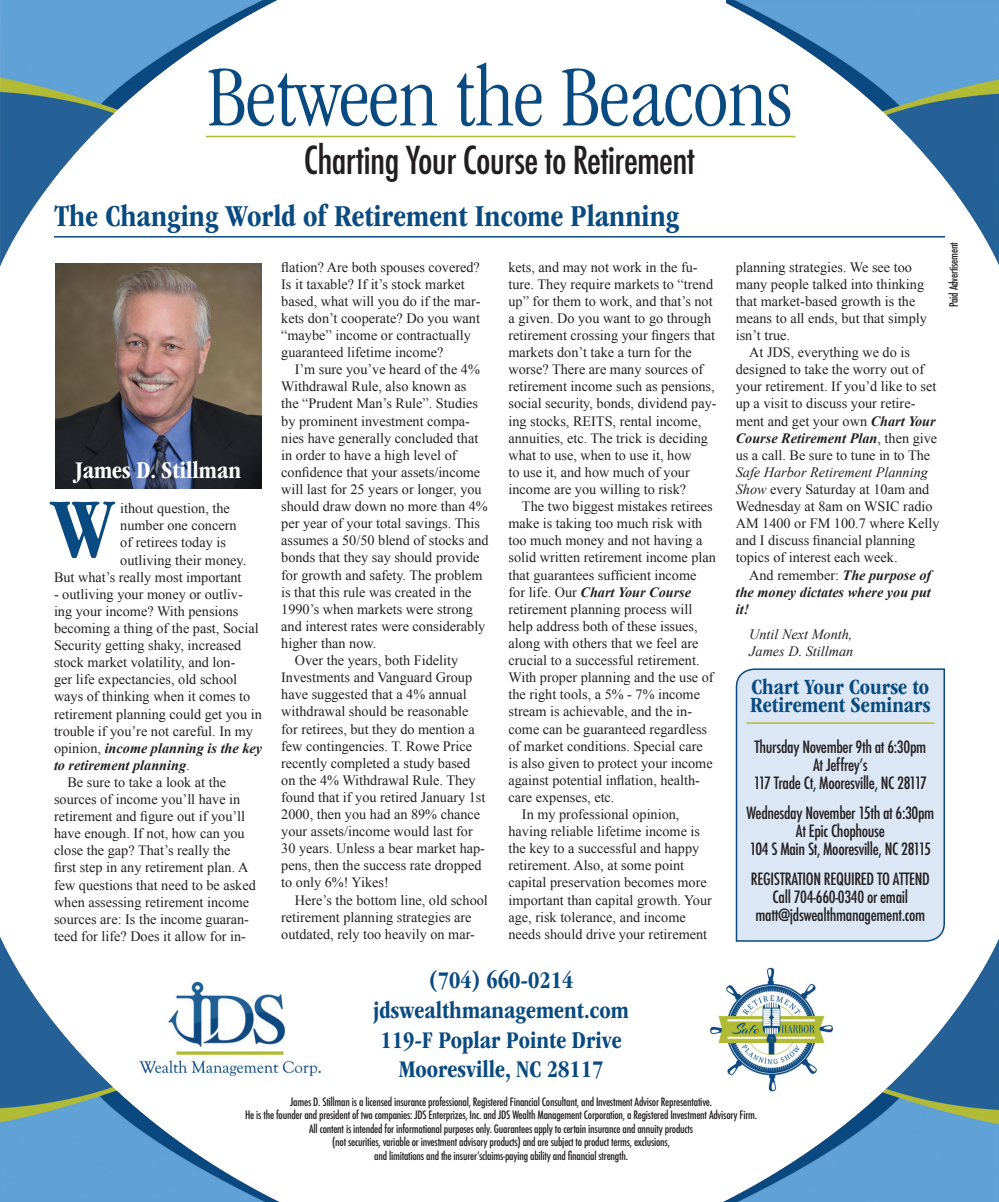
<style>
.page{position:relative;width:999px;height:1202px;background:#fff}
.page>*{position:absolute;margin:0;border:0;box-sizing:border-box;transform-origin:0 0}
.t1{font:300 condensed 88.5px "ITC Garamond Std";color:#094a80}
.t2{font:500 condensed 37.5px "Futura";letter-spacing:-.02em;color:#231f20}
.t3{font:700 condensed 31.5px "ITC Garamond Std";color:#094a80}
.t4{font:700 condensed 24.75px "ITC Garamond Std";color:#094a80}
.t5{font:700 condensed 24.75px "ITC Garamond Std";color:#fff}
.t6{font:700 condensed 22.5px/18px "ITC Garamond Std";color:#094a80}
.t7{font:500 condensed 16.5px "Futura";letter-spacing:-.02em;color:#231f20}
.t8{font:14.25px/17.1px "Times New Roman";color:#231f20}
.t9{font:italic 700 14.25px/17.1px "Times New Roman";color:#231f20;text-align:justify}
.t10{font:italic 14.25px "Times New Roman";color:#231f20}
.t11{font:500 condensed 11.25px "Futura";letter-spacing:-.02em;color:#231f20}
.s1{font-weight:700;font-style:italic}
.s2{font-style:italic}
.s3{font-weight:400;font-style:normal}
</style>
<div class="page">
<img style="left:0;top:936px;width:280px;height:266px">
<img style="left:727px;top:0;width:272px;height:266px">
<img style="left:723px;top:938px;width:276px;height:264px">
<img style="left:0;top:0;width:281px;height:294px">
<img style="left:136px;top:979px;width:185px;height:99px">
<img style="left:709px;top:965px;width:129px;height:130px">
<img style="left:55px;top:263px;width:206px;height:225px">
<svg style="left:49px;top:501px;width:66px;height:57px"></svg>
<hr style="left:206px;top:136px;width:590px;height:1px;background:#b2bb35">
<hr style="left:54px;top:236px;width:891px;height:1px;background:#094a80">
<div style="left:735px;top:668px;width:211px;height:274px;background:#dbe7f5"></div>
<hr style="left:746px;top:722px;width:188px;height:2px;background:#b2bb35">
<p class="t1" style="left:207px;top:48px;width:586px">Between the Beacons</p>
<p class="t2" style="left:304px;top:136px;width:393px">Charting Your Course to Retirement</p>
<p class="t3" style="left:54px;top:198px;width:627px">The Changing World of Retirement Income Planning</p>
<p class="t5" style="left:76px;top:456px;width:167px">James D. Stillman</p>
<p class="t8" style="left:120px;top:499px;width:111px">ithout question, the</p>
<p class="t8" style="left:120px;top:517px;width:118px">number one concern</p>
<p class="t8" style="left:120px;top:534px;width:107px">of retirees today is</p>
<p class="t8" style="left:120px;top:551px;width:128px">outliving their money.</p>
<p class="t8" style="left:54px;top:568px;width:189px">But what’s really most important</p>
<p class="t8" style="left:54px;top:585px;width:210px">- outliving your money or outliv&shy;ing your income? With pensions becoming a thing of the past, Social Security getting shaky, increased stock market volatility, and lon-<br>ger life expectancies, old school ways of thinking when it comes to retirement planning could get you in trouble if you’re not careful. In my opinion, <span class="s1">income planning is the key to retirement planning</span>.</p>
<p class="t8" style="left:54px;top:773px;width:203px;text-indent:13px">Be sure to take a look at the sources of income you’ll have in retirement and figure out if you’ll have enough. If not, how can you close the gap? That’s really the first step in any retirement plan. A few questions that need to be asked when assessing retirement income sources are: Is the income guaran&shy;teed for life? Does it allow for in-</p>
<p class="t8" style="left:281px;top:258px;width:201px">flation? Are both spouses covered?<br>Is it taxable? If it’s stock market based, what will you do if the mar&shy;kets don’t cooperate? Do you want “maybe” income or contractually guaranteed lifetime income?</p>
<p class="t8" style="left:281px;top:361px;width:209px;text-indent:13px">I’m sure you’ve heard of the 4%<br>Withdrawal Rule, also known as<br>the “Prudent Man’s Rule”. Studies by prominent investment compa&shy;nies have generally concluded that in order to have a high level of confidence that your assets/income will last for 25 years or longer, you should draw down no more than 4% per year of your total savings. This assumes a 50/50 blend of stocks and bonds that they say should provide for growth and safety. The problem is that this rule was created in the<br>1990’s when markets were strong and interest rates were considerably higher than now.</p>
<p class="t8" style="left:281px;top:651px;width:206px;text-indent:13px">Over the years, both Fidelity<br>Investments and Vanguard Group have suggested that a 4% annual withdrawal should be reasonable for retirees, but they do mention a few contingencies. T. Rowe Price recently completed a study based on the 4% Withdrawal Rule. They found that if you retired January 1st<br>2000, then you had an 89% chance your assets/income would last for<br>30 years. Unless a bear market hap&shy;pens, then the success rate dropped to only 6%! Yikes!</p>
<p class="t8" style="left:281px;top:891px;width:208px;text-indent:13px">Here’s the bottom line, old school retirement planning strategies are outdated, rely too heavily on mar-</p>
<p class="t8" style="left:508px;top:258px;width:210px">kets, and may not work in the fu&shy;ture. They require markets to “trend up” for them to work, and that’s not a given. Do you want to go through retirement crossing your fingers that markets don’t take a turn for the worse? There are many sources of retirement income such as pensions, social security, bonds, dividend pay&shy;ing stocks, REITS, rental income, annuities, etc. The trick is deciding what to use, when to use it, how<br>to use it, and how much of your income are you willing to risk?</p>
<p class="t8" style="left:508px;top:497px;width:209px;text-indent:13px">The two biggest mistakes retirees make is taking too much risk with too much money and not having a solid written retirement income plan that guarantees sufficient income for life. Our <span class="s1">Chart Your Course </span>retirement planning process will help address both of these issues, along with others that we feel are crucial to a successful retirement.<br>With proper planning and the use of the right tools, a 5% - 7% income stream is achievable, and the in&shy;come can be guaranteed regardless of market conditions. Special care<br>is also given to protect your income against potential inflation, health&shy;care expenses, etc.</p>
<p class="t8" style="left:508px;top:805px;width:205px;text-indent:13px">In my professional opinion, having reliable lifetime income is the key to a successful and happy retirement. Also, at some point capital preservation becomes more important than capital growth. Your age, risk tolerance, and income needs should drive your retirement</p>
<p class="t8" style="left:736px;top:258px;width:193px">planning strategies. We see too many people talked into thinking that market-based growth is the means to all ends, but that simply isn’t true.</p>
<p class="t8" style="left:736px;top:343px;width:205px;text-indent:13px">At JDS, everything we do is designed to take the worry out of your retirement. If you’d like to set up a visit to discuss your retire&shy;ment and get your own <span class="s1">Chart Your<br>Course Retirement Plan</span>, then give us a call. Be sure to tune in to The<br><span class="s2">Safe Harbor Retirement Planning<br>Show</span> every Saturday at 10am and<br>Wednesday at 8am on WSIC radio<br>AM 1400 or FM 100.7 where Kelly and I discuss financial planning topics of interest each week.</p>
<p class="t9" style="left:736px;top:566px;width:197px;text-indent:13px"><span class="s3">And remember:</span> The purpose of the money dictates where you put it!</p>
<p class="t10" style="left:749px;top:624px;width:105px">Until Next Month,</p>
<p class="t10" style="left:749px;top:641px;width:106px">James D. Stillman</p>
<p class="t6" style="left:750px;top:678px;width:182px">Chart Your Course to<br>Retirement Seminars</p>
<p class="t7" style="left:755px;top:736px;width:173px">Thursday November 9th at 6:30pm</p>
<p class="t7" style="left:813px;top:754px;width:56px">At Jeffrey’s</p>
<p class="t7" style="left:754px;top:772px;width:175px">117 Trade Ct, Mooresville, NC 28117</p>
<p class="t7" style="left:746px;top:802px;width:189px">Wednesday November 15th at 6:30pm</p>
<p class="t7" style="left:796px;top:820px;width:91px">At Epic Chophouse</p>
<p class="t7" style="left:750px;top:838px;width:183px">104 S Main St, Mooresville, NC 28115</p>
<p class="t7" style="left:751px;top:868px;width:181px">REGISTRATION REQUIRED TO ATTEND</p>
<p class="t7" style="left:773px;top:886px;width:137px">Call 704-660-0340 or email</p>
<p class="t7" style="left:755px;top:904px;width:171px">matt@jdswealthmanagement.com</p>
<p class="t11" style="left:946px;top:307px;width:66px;rotate:-90deg">Paid Advertisement</p>
<p class="t4" style="left:429px;top:966px;width:146px">(704) 660-0214</p>
<p class="t4" style="left:373px;top:996px;width:257px">jdswealthmanagement.com</p>
<p class="t4" style="left:380px;top:1025px;width:243px">119-F Poplar Pointe Drive</p>
<p class="t4" style="left:399px;top:1055px;width:206px">Mooresville, NC 28117</p>
<p class="t11" style="left:290px;top:1094px;width:423px">James D. Stillman is a licensed insurance professional, Registered Financial Consultant, and Investment Advisor Representative.</p>
<p class="t11" style="left:245px;top:1108px;width:514px">He is the founder and president of two companies: JDS Enterprizes, Inc. and JDS Wealth Management Corporation, a Registered Investment Advisory Firm.</p>
<p class="t11" style="left:309px;top:1121px;width:385px">All content is intended for informational purposes only. Guarantees apply to certain insurance and annuity products</p>
<p class="t11" style="left:332px;top:1135px;width:339px">(not securities, variable or investment advisory products) and are subject to product terms, exclusions,</p>
<p class="t11" style="left:374px;top:1148px;width:255px">and limitations and the insurer’sclaims-paying ability and financial strength.</p>
</div>
